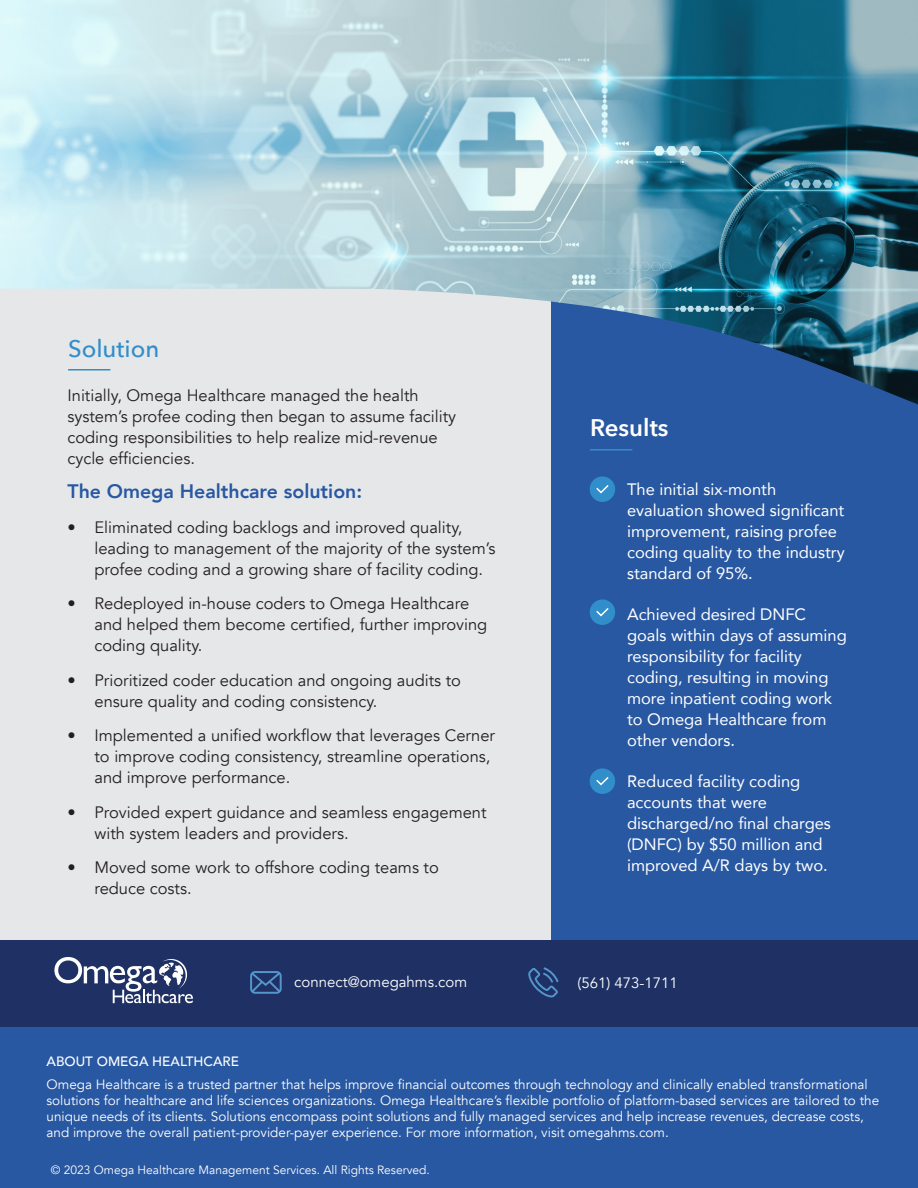
<style>
.page{position:relative;width:918px;height:1188px;background:#fff}
.page>*{position:absolute;margin:0;border:0;box-sizing:border-box;transform-origin:0 0}
.t1{font:500 24px "Avenir Next";color:#318eca}
.t2{font:600 24px "Avenir Next";color:#fff}
.t3{font:800 19.5px "Avenir";color:#2858a2}
.t4{font:16.5px/21px "Avenir";color:#231f20}
.t5{font:16.5px/21px "Avenir";color:#fff}
.t6{font:15px "Avenir";color:#fff}
.t7{font:13.5px/16.2px "Avenir";color:#fff}
.t8{font:500 13.5px "Avenir";color:#fff}
.t9{font:12px "Avenir";color:#fff}
</style>
<div class="page">
<div style="left:519px;top:252px;width:399px;height:706px;background:#2858a2"></div>
<hr style="left:590px;top:449px;width:42px;height:2px;background:#318eca">
<div style="left:590px;top:476px;width:25px;height:26px;background:#318eca;border-radius:50%"></div>
<svg style="left:596px;top:485px;width:13px;height:9px"></svg>
<div style="left:590px;top:599px;width:25px;height:26px;background:#318eca;border-radius:50%"></div>
<svg style="left:596px;top:608px;width:13px;height:9px"></svg>
<div style="left:590px;top:768px;width:25px;height:26px;background:#318eca;border-radius:50%"></div>
<svg style="left:596px;top:777px;width:13px;height:9px"></svg>
<div style="left:0;top:1005px;width:918px;height:183px;background:#2858a2"></div>
<div style="left:0;top:142px;width:551px;height:801px;background:#e6e7e9"></div>
<div style="left:0;top:940px;width:918px;height:87px;background:#1f3164"></div>
<svg style="left:54px;top:957px;width:139px;height:46px"></svg>
<svg style="left:250px;top:971px;width:32px;height:23px"></svg>
<svg style="left:528px;top:967px;width:31px;height:30px"></svg>
<img style="left:0;top:0;width:918px;height:404px">
<hr style="left:68px;top:369px;width:42px;height:1px;background:#318eca">
<p class="t1" style="left:68px;top:328px;width:93px">Solution</p>
<p class="t4" style="left:68px;top:385px;width:390px">Initially, Omega Healthcare managed the health system’s profee coding then began to assume facility coding responsibilities to help realize mid-revenue cycle efficiencies.</p>
<p class="t3" style="left:68px;top:476px;width:296px">The Omega Healthcare solution:</p>
<p class="t4" style="left:94px;top:517px;width:402px;text-indent:-27px">• Eliminated coding backlogs and improved quality, leading to management of the majority of the system’s profee coding and a growing share of facility coding.</p>
<p class="t4" style="left:94px;top:593px;width:394px;text-indent:-27px">• Redeployed in-house coders to Omega Healthcare and helped them become certified, further improving coding quality.</p>
<p class="t4" style="left:94px;top:670px;width:368px;text-indent:-27px">• Prioritized coder education and ongoing audits to ensure quality and coding consistency.</p>
<p class="t4" style="left:94px;top:725px;width:402px;text-indent:-27px">• Implemented a unified workflow that leverages Cerner to improve coding consistency, streamline operations, and improve performance.</p>
<p class="t4" style="left:94px;top:802px;width:394px;text-indent:-27px">• Provided expert guidance and seamless engagement with system leaders and providers.</p>
<p class="t4" style="left:94px;top:857px;width:346px;text-indent:-27px">• Moved some work to offshore coding teams to reduce costs.</p>
<p class="t2" style="left:590px;top:407px;width:80px">Results</p>
<p class="t5" style="left:627px;top:478px;width:219px">The initial six-month evaluation showed significant improvement, raising profee coding quality to the industry standard of 95%.</p>
<p class="t5" style="left:627px;top:603px;width:221px">Achieved desired DNFC goals within days of assuming responsibility for facility coding, resulting in moving more inpatient coding work to Omega Healthcare from other vendors.</p>
<p class="t5" style="left:627px;top:770px;width:205px">Reduced facility coding accounts that were discharged/no final charges (DNFC) by $50 million and improved A/R days by two.</p>
<p class="t6" style="left:294px;top:973px;width:174px">connect@omegahms.com</p>
<p class="t6" style="left:578px;top:974px;width:102px">(561) 473-1711</p>
<p class="t8" style="left:47px;top:1049px;width:194px">ABOUT OMEGA HEALTHCARE</p>
<p class="t7" style="left:47px;top:1076px;width:834px">Omega Healthcare is a trusted partner that helps improve financial outcomes through technology and clinically enabled transformational solutions for healthcare and life sciences organizations. Omega Healthcare’s flexible portfolio of platform-based services are tailored to the unique needs of its clients. Solutions encompass point solutions and fully managed services and help increase revenues, decrease costs, and improve the overall patient-provider-payer experience. For more information, visit omegahms.com.</p>
<p class="t9" style="left:51px;top:1163px;width:381px">© 2023 Omega Healthcare Management Services. All Rights Reserved.</p>
</div>
